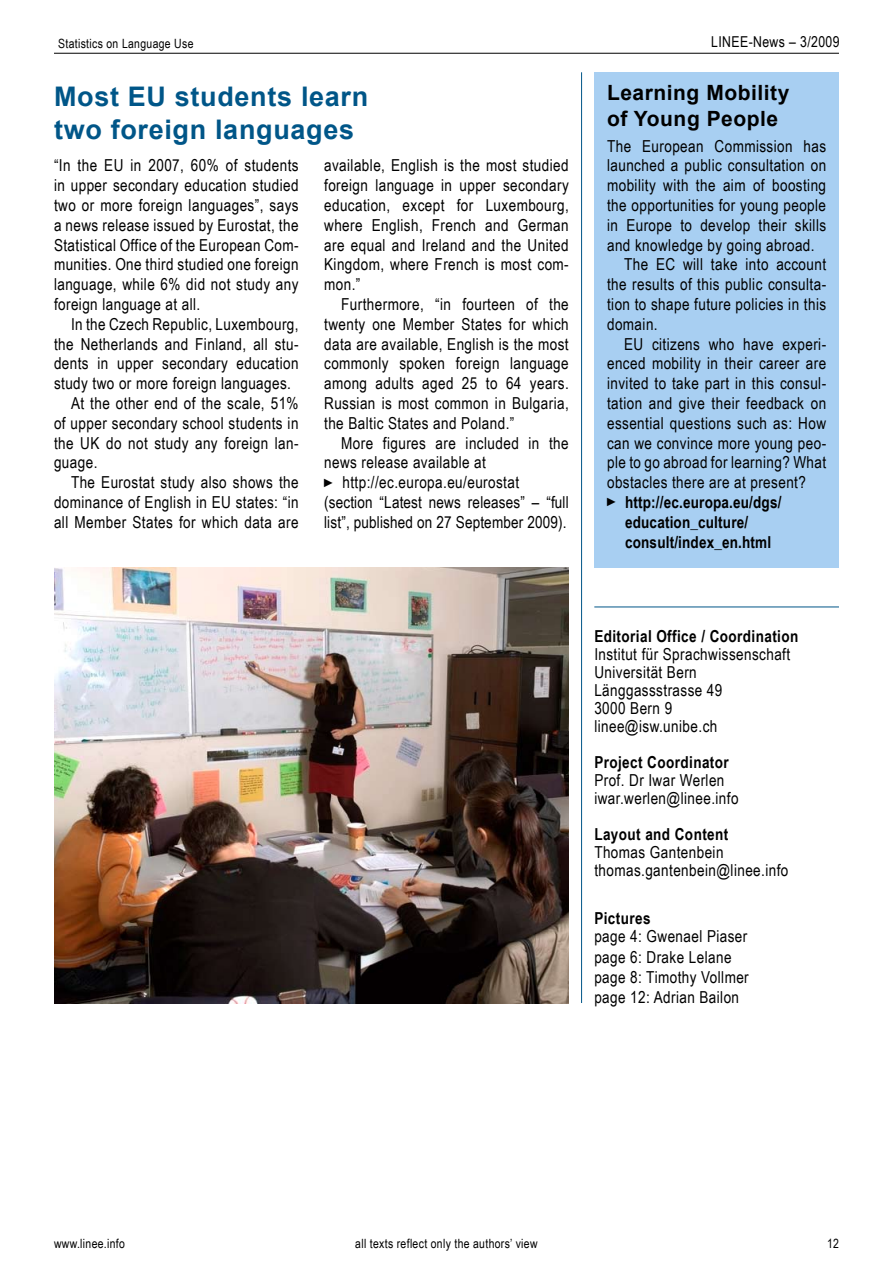
<style>
.page{position:relative;width:893px;height:1263px;background:#fff}
.page>*{position:absolute;margin:0;border:0;box-sizing:border-box;transform-origin:0 0}
.t1{font:700 27px/32.4px "Arial";letter-spacing:.025em;color:#005688}
.t2{font:700 21px/25.2px "Arial";letter-spacing:.025em;color:#000}
.t3{font:16.5px/19.8px "Arial Narrow";letter-spacing:.025em;color:#000}
.t4{font:700 16.5px "Arial Narrow";letter-spacing:.025em;color:#000}
.t5{font:15px "Arial Narrow";letter-spacing:.025em;color:#000}
.t6{font:12.75px "Arial Narrow";letter-spacing:.025em;color:#000}
.s1{font-weight:700;font-size:12px}
.s2{font-size:12px}
</style>
<div class="page">
<hr style="left:54px;top:53px;width:785px;height:1px;background:#000">
<div style="left:594px;top:72px;width:245px;height:495px;background:#a8cff2"></div>
<img style="left:54px;top:567px;width:515px;height:436px">
<hr style="left:581px;top:72px;width:1px;height:931px;background:#005688">
<hr style="left:594px;top:607px;width:245px;height:1px;background:#005688">
<p class="t6" style="left:58px;top:35px;width:137px">Statistics on Language Use</p>
<h1 class="t1" style="left:54px;top:82px;width:316px">Most EU students learn two foreign languages</h1>
<p class="t3" style="left:54px;top:155px;width:246px;text-align:justify">“In the EU in 2007, 60% of students in upper secondary education studied two or more foreign languages”, says a news release issued by Eurostat, the Statistical Office of the European Com&shy;munities. One third studied one foreign language, while 6% did not study any foreign language at all.</p>
<p class="t3" style="left:71px;top:313px;width:229px">In the Czech Republic, Luxembourg,</p>
<p class="t3" style="left:54px;top:333px;width:246px">the Netherlands and Finland, all stu-</p>
<p class="t3" style="left:54px;top:353px;width:246px">dents in upper secondary education</p>
<p class="t3" style="left:54px;top:373px;width:239px">study two or more foreign languages.</p>
<p class="t3" style="left:71px;top:393px;width:229px">At the other end of the scale, 51%</p>
<p class="t3" style="left:54px;top:412px;width:246px">of upper secondary school students in</p>
<p class="t3" style="left:54px;top:432px;width:246px">the UK do not study any foreign lan-</p>
<p class="t3" style="left:54px;top:452px;width:45px">guage.</p>
<p class="t3" style="left:71px;top:472px;width:229px">The Eurostat study also shows the</p>
<p class="t3" style="left:54px;top:492px;width:246px">dominance of English in EU states: “in</p>
<p class="t3" style="left:54px;top:511px;width:246px">all Member States for which data are</p>
<p class="t3" style="left:324px;top:155px;width:246px;text-align:justify">available, English is the most studied foreign language in upper secondary education, except for Luxembourg, where English, French and German are equal and Ireland and the United Kingdom, where French is most com&shy;mon.”</p>
<p class="t3" style="left:324px;top:294px;width:246px;text-align:justify;text-indent:17px">Furthermore, “in fourteen of the twenty one Member States for which data are available, English is the most commonly spoken foreign language among adults aged 25 to 64 years.<br>Russian is most common in Bulgaria, the Baltic States and Poland.”</p>
<p class="t3" style="left:324px;top:432px;width:246px;text-indent:17px">More figures are included in the news release available at<br><span class="s1">►</span> http://ec.europa.eu/eurostat (section “Latest news releases” – “full list”, published on 27 September 2009).</p>
<p class="t5" style="left:711px;top:30px;width:130px">LINEE-News – 3/2009</p>
<p class="t2" style="left:607px;top:81px;width:184px">Learning Mobility of Young People</p>
<p class="t3" style="left:607px;top:135px;width:221px">The European Commission has</p>
<p class="t3" style="left:607px;top:155px;width:221px">launched a public consultation on</p>
<p class="t3" style="left:607px;top:175px;width:221px">mobility with the aim of boosting</p>
<p class="t3" style="left:607px;top:195px;width:221px">the opportunities for young people</p>
<p class="t3" style="left:607px;top:214px;width:221px">in Europe to develop their skills</p>
<p class="t3" style="left:607px;top:234px;width:209px">and knowledge by going abroad.</p>
<p class="t3" style="left:624px;top:254px;width:204px">The EC will take into account</p>
<p class="t3" style="left:607px;top:274px;width:221px">the results of this public consulta-</p>
<p class="t3" style="left:607px;top:294px;width:221px">tion to shape future policies in this</p>
<p class="t3" style="left:607px;top:313px;width:52px">domain.</p>
<p class="t3" style="left:624px;top:333px;width:204px">EU citizens who have experi-</p>
<p class="t3" style="left:607px;top:353px;width:221px">enced mobility in their career are</p>
<p class="t3" style="left:607px;top:373px;width:221px">invited to take part in this consul-</p>
<p class="t3" style="left:607px;top:393px;width:221px">tation and give their feedback on</p>
<p class="t3" style="left:607px;top:412px;width:221px">essential questions such as: How</p>
<p class="t3" style="left:607px;top:432px;width:221px">can we convince more young peo-</p>
<p class="t3" style="left:607px;top:452px;width:221px">ple to go abroad for learning? What</p>
<p class="t3" style="left:607px;top:472px;width:200px">obstacles there are at present?</p>
<p class="t4" style="left:607px;top:490px;width:176px"><span class="s2">►</span> http://ec.europa.eu/dgs/</p>
<p class="t4" style="left:625px;top:509px;width:125px">education_culture/</p>
<p class="t4" style="left:625px;top:529px;width:148px">consult/index_en.html</p>
<p class="t4" style="left:594px;top:624px;width:206px">Editorial Office / Coordination</p>
<p class="t3" style="left:594px;top:645px;width:197px;line-height:18px">Institut für Sprachwissenschaft<br>Universität Bern<br>Länggassstrasse 49<br>3000 Bern 9 linee@isw.unibe.ch</p>
<p class="t4" style="left:594px;top:750px;width:136px">Project Coordinator</p>
<p class="t3" style="left:594px;top:771px;width:146px;line-height:18px">Prof. Dr Iwar Werlen iwar.werlen@linee.info</p>
<p class="t4" style="left:594px;top:822px;width:136px">Layout and Content</p>
<p class="t3" style="left:594px;top:843px;width:196px;line-height:18px">Thomas Gantenbein thomas.gantenbein@linee.info</p>
<p class="t4" style="left:594px;top:905px;width:58px">Pictures</p>
<p class="t3" style="left:594px;top:924px;width:155px;line-height:21.6px">page 4: Gwenael Piaser page 6: Drake Lelane</p>
<p class="t3" style="left:594px;top:967px;width:156px">page 8: Timothy Vollmer page 12: Adrian Bailon</p>
<p class="t6" style="left:355px;top:1234px;width:184px">all texts reflect only the authors’ view</p>
<p class="t6" style="left:54px;top:1234px;width:72px">www.linee.info</p>
<p class="t6" style="left:827px;top:1234px;width:13px">12</p>
</div>
